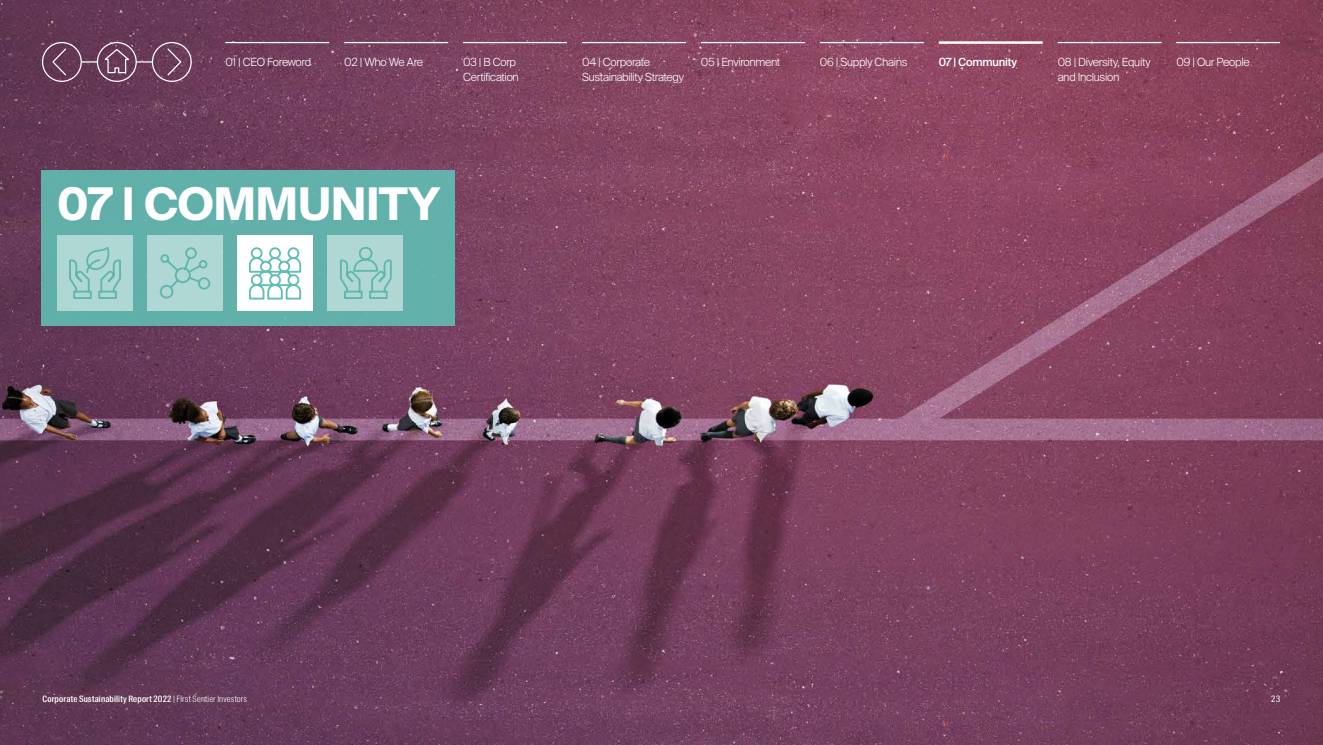
<style>
.page{position:relative;width:1323px;height:745px;background:#fff}
.page>*{position:absolute;margin:0;border:0;box-sizing:border-box;transform-origin:0 0}
.t1{font:700 45px "Suisse Intl";letter-spacing:-.01em;color:#fff}
.t2{font:300 11.25px/15px "Suisse Intl";letter-spacing:-.025em;color:#fff}
.t3{font:500 11.25px "Suisse Intl";letter-spacing:-.02em;color:#fff}
.t4{font:500 8.75px "Suisse Intl Cond";letter-spacing:.02em;color:#fff}
.t5{font:8.75px "Suisse Intl Cond";color:#fff}
.s1{font-weight:300}
</style>
<div class="page">
<img style="left:0;top:0;width:1323px;height:744px">
<div style="left:42px;top:170px;width:413px;height:155px;background:#61b0aa"></div>
<svg style="left:41px;top:41px;width:151px;height:41px;background:#774f68"></svg>
<hr style="left:225px;top:42px;width:104px;height:1px;background:#fff">
<hr style="left:344px;top:42px;width:104px;height:1px;background:#fff">
<hr style="left:463px;top:42px;width:104px;height:1px;background:#fff">
<hr style="left:582px;top:42px;width:104px;height:1px;background:#fff">
<hr style="left:701px;top:42px;width:104px;height:1px;background:#fff">
<hr style="left:820px;top:42px;width:104px;height:1px;background:#fff">
<hr style="left:1058px;top:42px;width:103px;height:1px;background:#fff">
<hr style="left:1176px;top:42px;width:104px;height:1px;background:#fff">
<hr style="left:939px;top:41px;width:104px;height:3px;background:#fff">
<div style="left:328px;top:235px;width:75px;height:75px;background:#b0d7d4"></div>
<svg style="left:340px;top:247px;width:52px;height:52px"></svg>
<div style="left:148px;top:235px;width:75px;height:75px;background:#afd7d3"></div>
<svg style="left:159px;top:247px;width:52px;height:52px"></svg>
<div style="left:238px;top:235px;width:75px;height:75px;background:#fff"></div>
<svg style="left:249px;top:247px;width:53px;height:53px"></svg>
<div style="left:58px;top:235px;width:75px;height:75px;background:#afd7d3"></div>
<svg style="left:69px;top:247px;width:52px;height:52px"></svg>
<p class="t2" style="left:225px;top:55px;width:87px">01 | CEO Foreword</p>
<p class="t2" style="left:344px;top:55px;width:80px">02 | Who We Are</p>
<p class="t2" style="left:582px;top:55px;width:103px">04 | Corporate<br>Sustainability Strategy</p>
<p class="t2" style="left:463px;top:55px;width:57px">03 | B Corp<br>Certification</p>
<p class="t2" style="left:701px;top:55px;width:81px">05 | Environment</p>
<p class="t2" style="left:820px;top:55px;width:89px">06 | Supply Chains</p>
<p class="t2" style="left:1058px;top:55px;width:95px">08 | Diversity, Equity and Inclusion</p>
<p class="t3" style="left:939px;top:56px;width:80px">07 | Community</p>
<p class="t2" style="left:1176px;top:55px;width:75px">09 | Our People</p>
<h1 class="t1" style="left:57px;top:178px;width:385px">07 | COMMUNITY</h1>
<p class="t4" style="left:43px;top:693px;width:206px">Corporate Sustainability Report 2022 <span class="s1">| First Sentier Investors</span></p>
<p class="t5" style="left:1271px;top:693px;width:11px">23</p>
</div>
